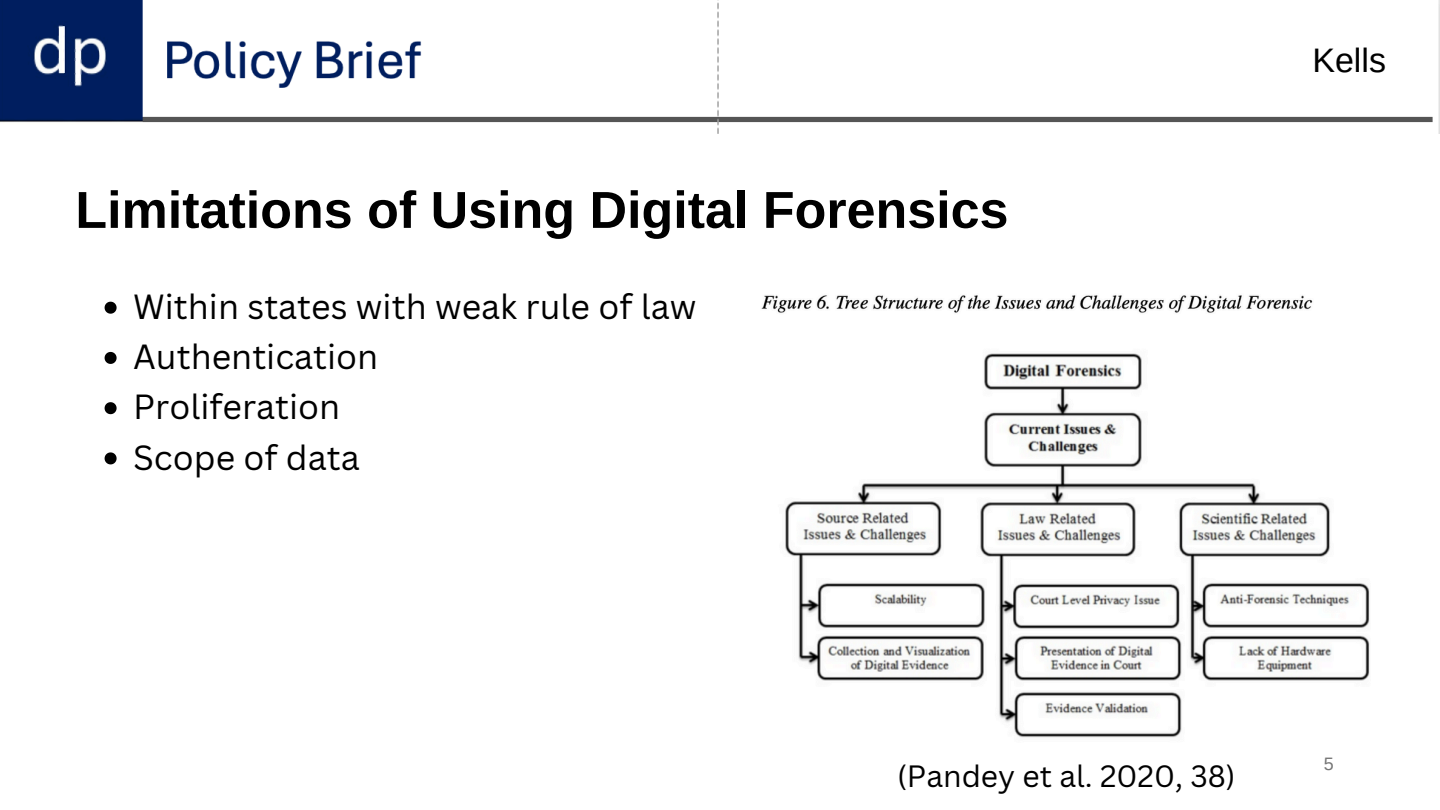
<style>
.page{position:relative;width:1440px;height:810px;background:#fff}
.page>*{position:absolute;margin:0;border:0;box-sizing:border-box;transform-origin:0 0}
.t1{font:700 52px "Arimo";color:#000}
.t2{font:34px "Canva Sans";color:#000}
.t3{font:34px "Arimo";color:#000}
.t4{font:30px "Canva Sans";color:#000}
.t5{font:18px "Arimo";color:#767676}
</style>
<div class="page">
<img style="left:0;top:0;width:1440px;height:134px">
<img style="left:761px;top:295px;width:609px;height:443px">
<svg style="left:105px;top:302px;width:12px;height:12px"></svg>
<svg style="left:105px;top:352px;width:12px;height:12px"></svg>
<svg style="left:105px;top:402px;width:12px;height:12px"></svg>
<svg style="left:105px;top:452px;width:12px;height:12px"></svg>
<p class="t1" style="left:75px;top:181px;width:935px">Limitations of Using Digital Forensics</p>
<p class="t2" style="left:133px;top:283px;width:565px">Within states with weak rule of law</p>
<p class="t2" style="left:133px;top:333px;width:247px">Authentication</p>
<p class="t2" style="left:133px;top:383px;width:209px">Proliferation</p>
<p class="t2" style="left:133px;top:433px;width:228px">Scope of data</p>
<p class="t3" style="left:1312px;top:42px;width:75px">Kells</p>
<p class="t4" style="left:897px;top:755px;width:340px">(Pandey et al. 2020, 38)</p>
<h1 class="t5" style="left:1324px;top:754px;width:12px">5</h1>
</div>
